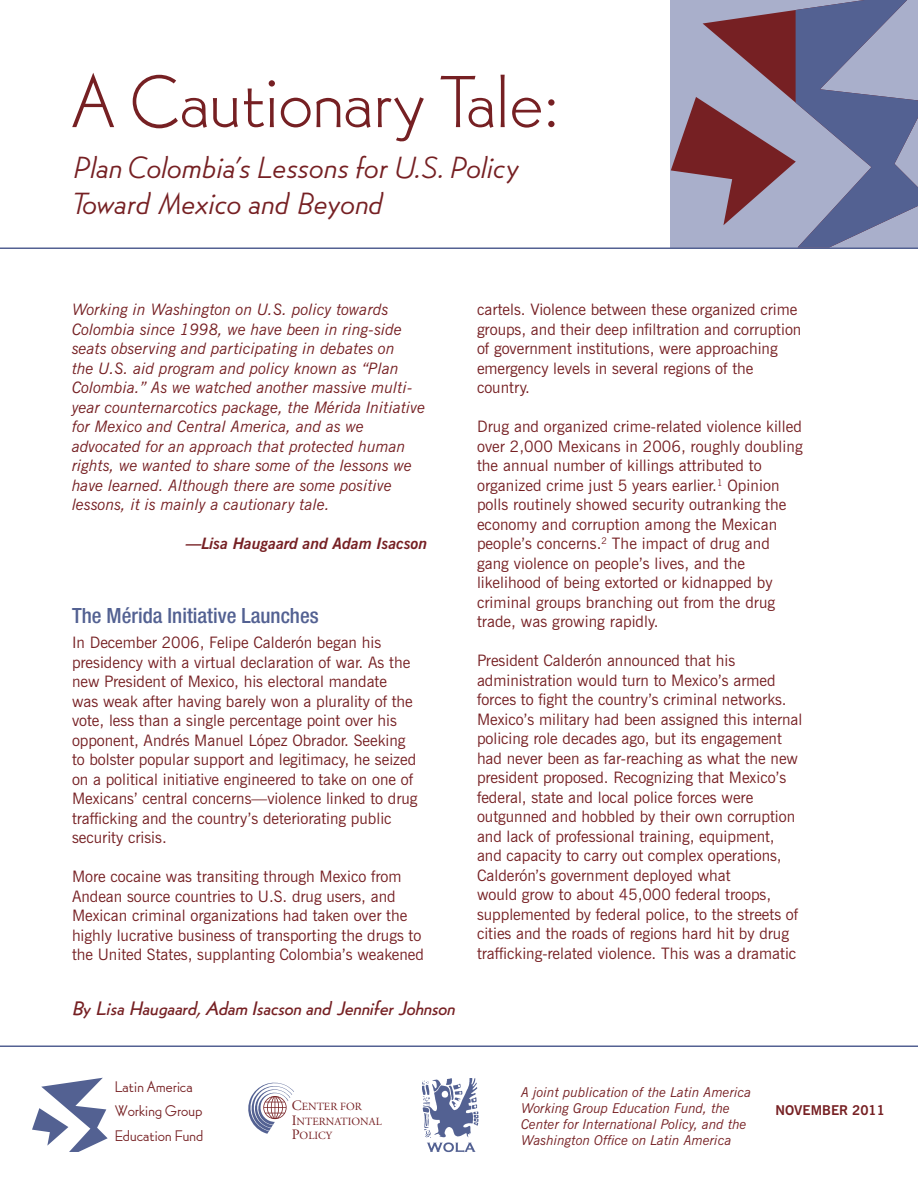
<style>
.page{position:relative;width:918px;height:1188px;background:#fff}
.page>*{position:absolute;margin:0;border:0;box-sizing:border-box;transform-origin:0 0}
.t1{font:300 72px "Bernhard Gothic SG";letter-spacing:-.01em;color:#762023}
.t2{font:italic 30px/36px "Bernhard Gothic SG";letter-spacing:-.04em;color:#762023}
.LAWG_subhead_1{font:500 condensed 21px "Helvetica Neue";color:#536192}
.t3{font:italic 500 19.2px "Bernhard Gothic SG";letter-spacing:-.02em;color:#762023}
.LAWG_body{font:15.75px/19.5px "News Gothic BT";color:#762023}
.LAWG_body-2{font:italic 15.75px/19.5px "News Gothic BT";color:#762023}
.LAWG_body-3{font:italic 700 15.75px "News Gothic BT";color:#762023}
.t4{font:15px/24.8px "Bernhard Gothic SG";letter-spacing:-.01em;color:#762023}
.t5{font:italic 13.5px/16.2px "News Gothic BT";color:#762023}
.t6{font:700 13.5px "News Gothic BT";color:#762023}
.t7{font:10.95px/14.2px "Adobe Garamond Pro";color:#762023}
.s1{font-size:14.25px}
</style>
<div class="page">
<img style="left:422px;top:1078px;width:56px;height:74px">
<svg style="left:32px;top:1078px;width:76px;height:74px"></svg>
<hr style="left:0;top:1046px;width:918px;height:1px;background:#536192">
<svg style="left:671px;top:0;width:247px;height:247px;background:#88809d"></svg>
<hr style="left:0;top:248px;width:918px;height:1px;background:#536192">
<svg style="left:248px;top:1083px;width:46px;height:51px"></svg>
<p class="t1" style="left:72px;top:58px;width:488px">A Cautionary Tale:</p>
<p class="t2" style="left:72px;top:150px;width:448px">Plan Colombia’s Lessons for U.S. Policy<br>Toward Mexico and Beyond</p>
<p class="LAWG_body-2" style="left:72px;top:300px;width:355px">Working in Washington on U.S. policy towards Colombia since 1998, we have been in ring-side seats observing and participating in debates on<br>the U.S. aid program and policy known as “Plan Colombia.” As we watched another massive multi&shy;year counternarcotics package, the Mérida Initiative for Mexico and Central America, and as we advocated for an approach that protected human rights, we wanted to share some of the lessons we have learned. Although there are some positive lessons, it is mainly a cautionary tale.</p>
<p class="LAWG_body-3" style="left:186px;top:534px;width:243px">—Lisa Haugaard and Adam Isacson</p>
<p class="LAWG_subhead_1" style="left:72px;top:603px;width:248px">The Mérida Initiative Launches</p>
<p class="LAWG_body" style="left:72px;top:633px;width:347px">In December 2006, Felipe Calderón began his presidency with a virtual declaration of war. As the new President of Mexico, his electoral mandate<br>was weak after having barely won a plurality of the vote, less than a single percentage point over his opponent, Andrés Manuel López Obrador. Seeking to bolster popular support and legitimacy, he seized on a political initiative engineered to take on one of Mexicans’ central concerns—violence linked to drug trafficking and the country’s deteriorating public security crisis.</p>
<p class="LAWG_body" style="left:72px;top:867px;width:353px">More cocaine was transiting through Mexico from Andean source countries to U.S. drug users, and Mexican criminal organizations had taken over the highly lucrative business of transporting the drugs to the United States, supplanting Colombia’s weakened</p>
<p class="t3" style="left:72px;top:996px;width:384px">By Lisa Haugaard, Adam Isacson and Jennifer Johnson</p>
<p class="LAWG_body" style="left:477px;top:300px;width:326px">cartels. Violence between these organized crime groups, and their deep infiltration and corruption of government institutions, were approaching emergency levels in several regions of the country.</p>
<p class="LAWG_body" style="left:477px;top:417px;width:327px">Drug and organized crime-related violence killed over 2,000 Mexicans in 2006, roughly doubling the annual number of killings attributed to organized crime just 5 years earlier.<sup>1</sup> Opinion polls routinely showed security outranking the economy and corruption among the Mexican people’s concerns.<sup>2</sup> The impact of drug and gang violence on people’s lives, and the likelihood of being extorted or kidnapped by criminal groups branching out from the drug trade, was growing rapidly.</p>
<p class="LAWG_body" style="left:477px;top:651px;width:327px">President Calderón announced that his administration would turn to Mexico’s armed forces to fight the country’s criminal networks.<br>Mexico’s military had been assigned this internal policing role decades ago, but its engagement had never been as far-reaching as what the new president proposed. Recognizing that Mexico’s federal, state and local police forces were outgunned and hobbled by their own corruption and lack of professional training, equipment, and capacity to carry out complex operations, Calderón’s government deployed what<br>would grow to about 45,000 federal troops, supplemented by federal police, to the streets of cities and the roads of regions hard hit by drug trafficking-related violence. This was a dramatic</p>
<p class="t4" style="left:115px;top:1074px;width:90px">Latin America<br>Working Group<br>Education Fund</p>
<p class="t7" style="left:292px;top:1100px;width:91px"><span class="s1">C</span>ENTER FOR<br><span class="s1">I</span>NTERNATIONAL<br><span class="s1">P</span>OLICY</p>
<p class="t5" style="left:521px;top:1084px;width:232px">A joint publication of the Latin America Working Group Education Fund, the Center for International Policy, and the Washington Office on Latin America</p>
<p class="t6" style="left:775px;top:1102px;width:111px">NOVEMBER 2011</p>
</div>
